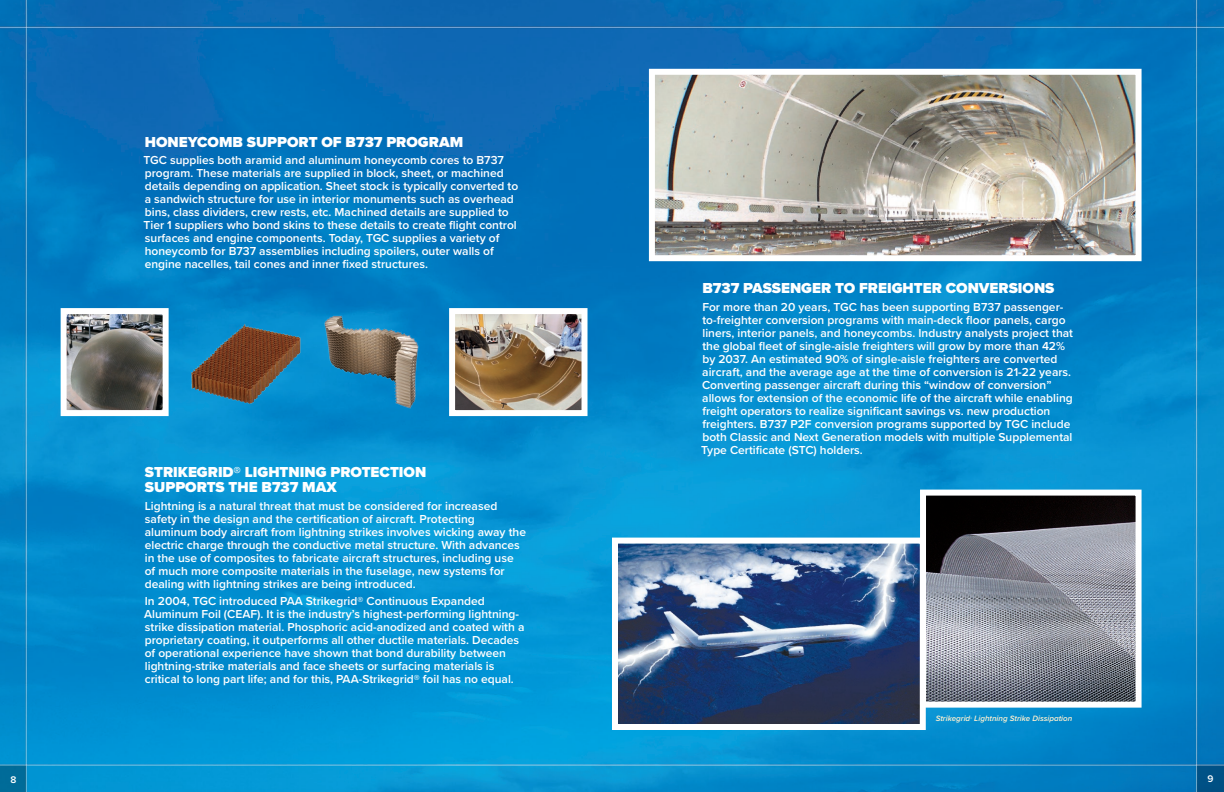
<style>
.page{position:relative;width:1224px;height:792px;background:#fff}
.page>*{position:absolute;margin:0;border:0;box-sizing:border-box;transform-origin:0 0}
.t1{font:900 15px/15px "Proxima Nova";color:#fff}
.t2{font:600 12px/13px "Proxima Nova";color:#fff}
.t3{font:600 10px "Proxima Nova";color:#fff}
.t4{font:italic 600 8px "Proxima Nova";color:#fef0d0}
</style>
<div class="page">
<img style="left:0;top:0;width:612px;height:792px">
<img style="left:181px;top:308px;width:136px;height:108px">
<img style="left:323px;top:313px;width:98px;height:98px">
<img style="left:68px;top:315px;width:94px;height:94px">
<div style="left:61px;top:308px;width:108px;height:108px;border:6px solid #fff"></div>
<img style="left:456px;top:315px;width:125px;height:94px">
<div style="left:449px;top:308px;width:139px;height:108px;border:6px solid #fff"></div>
<img style="left:612px;top:0;width:612px;height:792px">
<img style="left:619px;top:545px;width:300px;height:178px">
<div style="left:612px;top:538px;width:314px;height:192px;border:6px solid #fff"></div>
<img style="left:656px;top:76px;width:479px;height:178px">
<div style="left:649px;top:69px;width:493px;height:192px;border:6px solid #fff"></div>
<img style="left:927px;top:497px;width:208px;height:204px">
<div style="left:920px;top:490px;width:222px;height:218px;border:6px solid #fff"></div>
<svg style="left:611px;top:0;width:22px;height:1px"></svg>
<svg style="left:611px;top:791px;width:22px;height:1px"></svg>
<p class="t3" style="left:11px;top:773px;width:7px">8</p>
<p class="t1" style="left:145px;top:134px;width:320px">HONEYCOMB SUPPORT OF B737 PROGRAM</p>
<p class="t2" style="left:144px;top:154px;width:376px">TGC supplies both aramid and aluminum honeycomb cores to B737 program. These materials are supplied in block, sheet, or machined details depending on application. Sheet stock is typically converted to a sandwich structure for use in interior monuments such as overhead bins, class dividers, crew rests, etc. Machined details are supplied to Tier 1 suppliers who bond skins to these details to create flight control surfaces and engine components. Today, TGC supplies a variety of honeycomb for B737 assemblies including spoilers, outer walls of engine nacelles, tail cones and inner fixed structures.</p>
<p class="t1" style="left:145px;top:465px;width:283px">STRIKEGRID® LIGHTNING PROTECTION<br>SUPPORTS THE B737 MAX</p>
<p class="t2" style="left:145px;top:499px;width:383px">Lightning is a natural threat that must be considered for increased safety in the design and the certification of aircraft. Protecting aluminum body aircraft from lightning strikes involves wicking away the electric charge through the conductive metal structure. With advances in the use of composites to fabricate aircraft structures, including use of much more composite materials in the fuselage, new systems for dealing with lightning strikes are being introduced.</p>
<p class="t2" style="left:144px;top:594px;width:382px">In 2004, TGC introduced PAA Strikegrid® Continuous Expanded Aluminum Foil (CEAF). It is the industry’s highest-performing lightning&shy;strike dissipation material. Phosphoric acid-anodized and coated with a proprietary coating, it outperforms all other ductile materials. Decades of operational experience have shown that bond durability between lightning-strike materials and face sheets or surfacing materials is critical to long part life; and for this, PAA-Strikegrid® foil has no equal.</p>
<p class="t1" style="left:702px;top:281px;width:354px">B737 PASSENGER TO FREIGHTER CONVERSIONS</p>
<p class="t2" style="left:701px;top:300px;width:374px">For more than 20 years, TGC has been supporting B737 passenger&shy;to-freighter conversion programs with main-deck floor panels, cargo liners, interior panels, and honeycombs. Industry analysts project that the global fleet of single-aisle freighters will grow by more than 42% by 2037. An estimated 90% of single-aisle freighters are converted aircraft, and the average age at the time of conversion is 21-22 years.<br>Converting passenger aircraft during this “window of conversion” allows for extension of the economic life of the aircraft while enabling freight operators to realize significant savings vs. new production freighters. B737 P2F conversion programs supported by TGC include both Classic and Next Generation models with multiple Supplemental Type Certificate (STC) holders.</p>
<p class="t4" style="left:936px;top:713px;width:138px">Strikegrid<sup>®</sup> Lightning Strike Dissipation</p>
<p class="t3" style="left:1207px;top:772px;width:8px">9</p>
</div>
